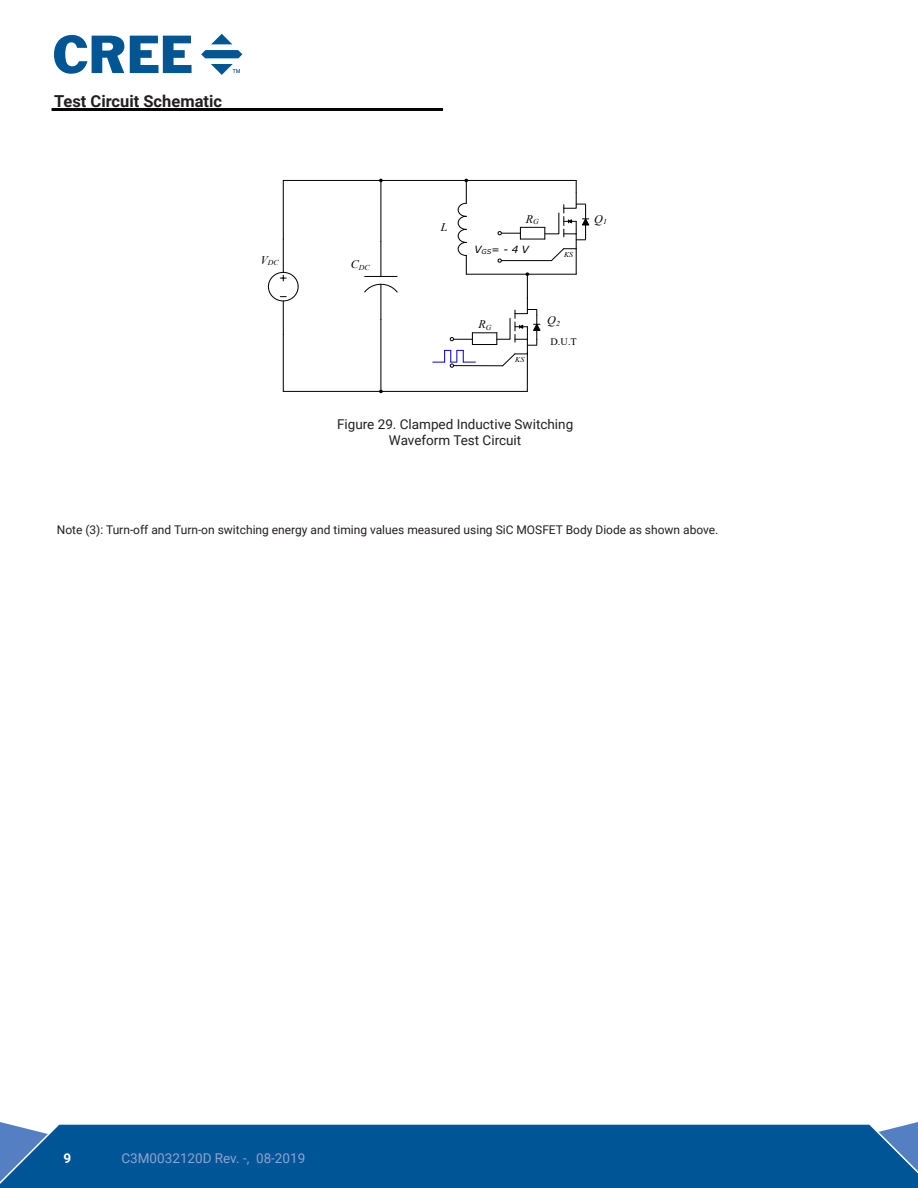
<style>
.page{position:relative;width:918px;height:1188px;background:#fff}
.page>*{position:absolute;margin:0;border:0;box-sizing:border-box;transform-origin:0 0}
.t1{font:700 16.5px "Roboto";color:#231f20}
.t2{font:13.5px/16.2px "Roboto";color:#231f20;text-align:center}
.t3{font:13.5px "Roboto";color:#90a3ce}
.t4{font:700 13.5px "Roboto";color:#fff}
.t5{font:12px "Roboto";color:#231f20}
.t6{font:italic 11.55px "Times New Roman";color:#000;scale:1.04 1}
.t7{font:italic 9.9px "Verdana";color:#000;scale:1.04 1}
.t8{font:9.9px "Times New Roman";color:#000;scale:1.04 1}
.t9{font:italic 7.5px "Times New Roman";color:#000;scale:1.04 1}
</style>
<div class="page">
<svg style="left:0;top:1122px;width:918px;height:66px;background:#0f5f9c"></svg>
<svg style="left:54px;top:35px;width:70px;height:39px"></svg>
<svg style="left:130px;top:36px;width:62px;height:37px"></svg>
<svg style="left:211px;top:34px;width:21px;height:10px"></svg>
<svg style="left:201px;top:50px;width:41px;height:8px"></svg>
<svg style="left:211px;top:64px;width:29px;height:10px"></svg>
<hr style="left:52px;top:108px;width:391px;height:3px;background:#040503">
<hr style="left:283px;top:391px;width:244px;height:1px;background:#000">
<hr style="left:283px;top:334px;width:1px;height:57px;background:#000">
<hr style="left:380px;top:180px;width:1px;height:61px;background:#000">
<hr style="left:527px;top:352px;width:1px;height:39px;background:#000">
<svg style="left:364px;top:275px;width:34px;height:18px"></svg>
<hr style="left:380px;top:284px;width:1px;height:35px;background:#000">
<hr style="left:380px;top:241px;width:1px;height:35px;background:#000">
<hr style="left:283px;top:239px;width:1px;height:33px;background:#000">
<hr style="left:283px;top:301px;width:1px;height:33px;background:#000">
<svg style="left:267px;top:271px;width:32px;height:30px"></svg>
<hr style="left:380px;top:319px;width:1px;height:72px;background:#000">
<hr style="left:283px;top:180px;width:293px;height:1px;background:#000">
<hr style="left:283px;top:180px;width:1px;height:59px;background:#000">
<svg style="left:433px;top:179px;width:157px;height:189px"></svg>
<h1 class="t1" style="left:54px;top:89px;width:170px">Test Circuit Schematic</h1>
<p class="t9" style="left:261px;top:258px;width:19px"><sup>V</sup>DC</p>
<p class="t9" style="left:351px;top:262px;width:20px"><sup>C</sup>DC</p>
<p class="t6" style="left:441px;top:220px;width:8px">L</p>
<p class="t6" style="left:526px;top:211px;width:14px">R<sub>G</sub></p>
<p class="t7" style="left:474px;top:242px;width:54px">V<sub>GS</sub>= - 4 V</p>
<p class="t9" style="left:564px;top:249px;width:10px">KS</p>
<p class="t6" style="left:594px;top:211px;width:14px">Q<sub>1</sub></p>
<p class="t6" style="left:478px;top:316px;width:14px">R<sub>G</sub></p>
<p class="t9" style="left:515px;top:355px;width:10px">KS</p>
<p class="t6" style="left:547px;top:312px;width:14px">Q<sub>2</sub></p>
<p class="t8" style="left:550px;top:335px;width:27px">D.U.T</p>
<p class="t2" style="left:337px;top:416px;width:238px">Figure 29. Clamped Inductive Switching<br>Waveform Test Circuit</p>
<p class="t5" style="left:57px;top:522px;width:663px">Note (3): Turn-off and Turn-on switching energy and timing values measured using SiC MOSFET Body Diode as shown above.</p>
<p class="t4" style="left:64px;top:1148px;width:9px">9</p>
<p class="t3" style="left:122px;top:1148px;width:185px">C3M0032120D Rev. -, 08-2019</p>
</div>
